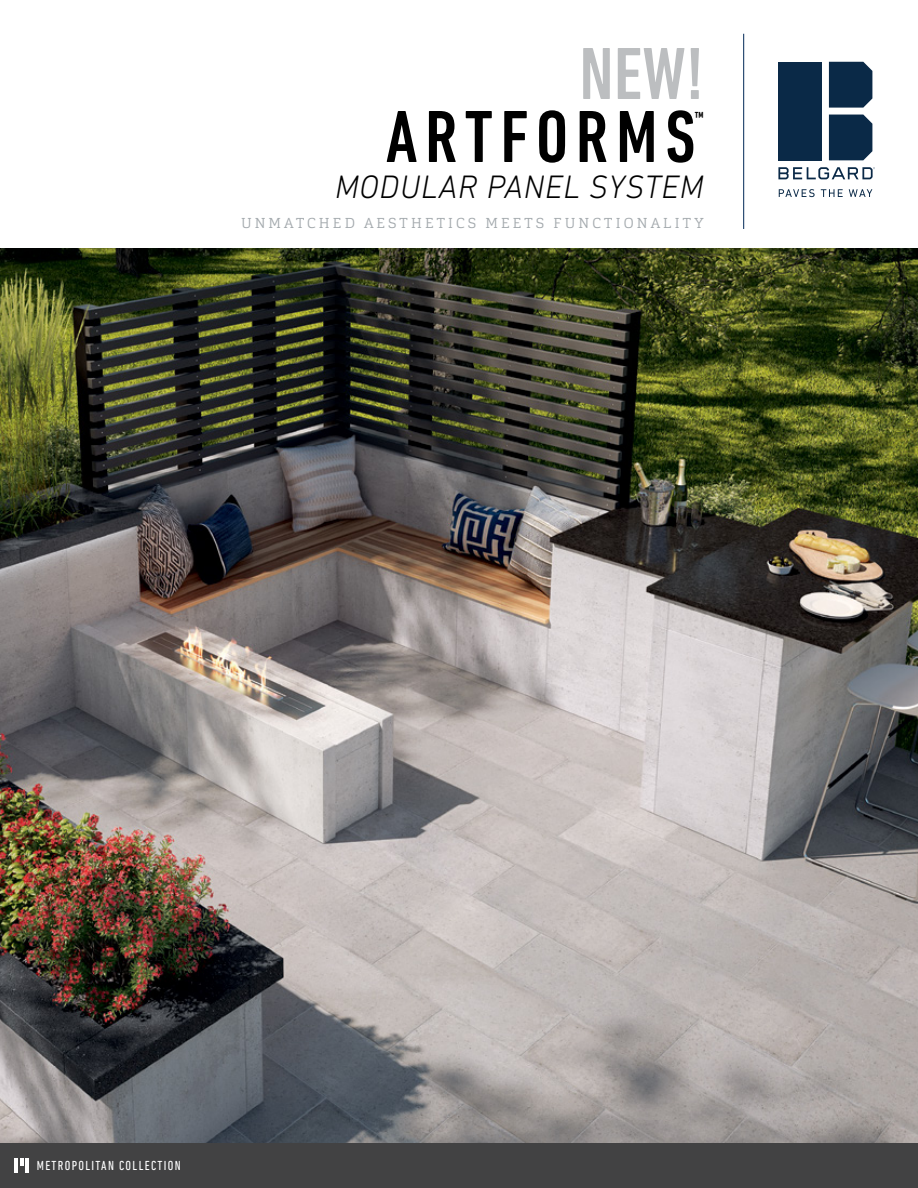
<style>
.page{position:relative;width:918px;height:1188px;background:#fff}
.page>*{position:absolute;margin:0;border:0;box-sizing:border-box;transform-origin:0 0}
.t1{font:500 condensed 75px "DIN Next LT Pro";letter-spacing:.1em;color:#000}
.t2{font:500 condensed 75px "DIN Next LT Pro";color:#bcbec0}
.t3{font:italic 300 33px "DIN Next LT Pro";letter-spacing:.02em;color:#000}
.t4{font:500 condensed 14.85px "DIN Next LT Pro";color:#000}
.t5{font:300 14.25px "Cargan";letter-spacing:.21em;color:#a3a9ad}
.t6{font:condensed 13.35px "DIN Next LT Pro";letter-spacing:.1em;color:#fff}
</style>
<div class="page">
<hr style="left:743px;top:34px;width:1px;height:195px;background:#002856">
<img style="left:0;top:249px;width:918px;height:894px">
<div style="left:0;top:1143px;width:918px;height:45px;background:#424243"></div>
<div style="left:829px;top:62px;width:43px;height:46px;background:#0a2947"></div>
<div style="left:829px;top:115px;width:43px;height:45px;background:#0a2947"></div>
<div style="left:778px;top:62px;width:44px;height:98px;background:#0a2947"></div>
<svg style="left:778px;top:167px;width:97px;height:12px"></svg>
<svg style="left:779px;top:189px;width:36px;height:8px"></svg>
<svg style="left:821px;top:189px;width:22px;height:8px"></svg>
<svg style="left:849px;top:189px;width:23px;height:8px"></svg>
<hr style="left:15px;top:1158px;width:3px;height:15px;background:#fff">
<svg style="left:20px;top:1158px;width:3px;height:7px"></svg>
<hr style="left:25px;top:1158px;width:4px;height:15px;background:#fff">
<h1 class="t2" style="left:579px;top:31px;width:126px">NEW!</h1>
<h1 class="t1" style="left:386px;top:94px;width:311px">ARTFORMS</h1>
<p class="t4" style="left:694px;top:109px;width:11px">™</p>
<h2 class="t3" style="left:335px;top:168px;width:370px">MODULAR PANEL SYSTEM</h2>
<p class="t5" style="left:241px;top:214px;width:464px">UNMATCHED AESTHETICS MEETS FUNCTIONALITY</p>
<p class="t6" style="left:37px;top:1158px;width:146px">METROPOLITAN COLLECTION</p>
</div>
